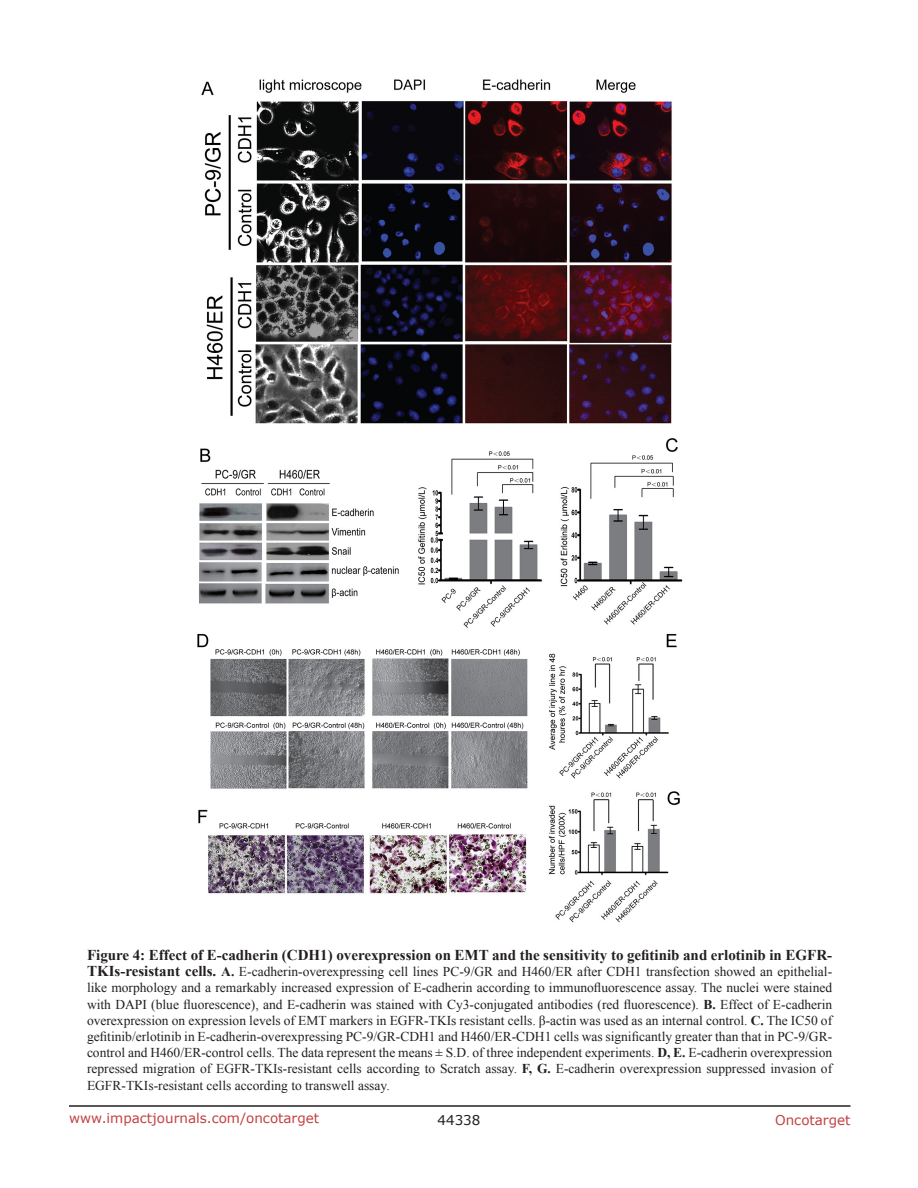
<style>
.page{position:relative;width:918px;height:1188px;background:#fff}
.page>*{position:absolute;margin:0;border:0;box-sizing:border-box;transform-origin:0 0}
.FigureText{font:700 15px "Times New Roman";color:#231f20}
.FigureText-2{font:13.5px/16.2px "Times New Roman";color:#231f20;text-align:justify}
.t1{font:13.5px "Verdana";color:#c24141}
.t2{font:13.5px "Verdana";color:#231f20}
.s1{font-weight:700;font-size:15px}
.s2{font-weight:700}
</style>
<div class="page">
<hr style="left:69px;top:1105px;width:781px;height:2px;background:#231f20">
<img style="left:197px;top:79px;width:486px;height:844px">
<p class="FigureText" style="left:87px;top:945px;width:747px">Figure 4: Effect of E-cadherin (CDH1) overexpression on EMT and the sensitivity to gefitinib and erlotinib in EGFR-</p>
<p class="FigureText-2" style="left:87px;top:963px;width:747px"><span class="s1">TKIs-resistant cells.</span> <span class="s2">A.</span> E-cadherin-overexpressing cell lines PC-9/GR and H460/ER after CDH1 transfection showed an epithelial&shy;like morphology and a remarkably increased expression of E-cadherin according to immunofluorescence assay. The nuclei were stained with DAPI (blue fluorescence), and E-cadherin was stained with Cy3-conjugated antibodies (red fluorescence). <span class="s2">B.</span> Effect of E-cadherin overexpression on expression levels of EMT markers in EGFR-TKIs resistant cells. β-actin was used as an internal control. <span class="s2">C.</span> The IC50 of gefitinib/erlotinib in E-cadherin-overexpressing PC-9/GR-CDH1 and H460/ER-CDH1 cells was significantly greater than that in PC-9/GR&shy;control and H460/ER-control cells. The data represent the means ± S.D. of three independent experiments. <span class="s2">D, E.</span> E-cadherin overexpression repressed migration of EGFR-TKIs-resistant cells according to Scratch assay. <span class="s2">F, G.</span> E-cadherin overexpression suppressed invasion of EGFR-TKIs-resistant cells according to transwell assay.</p>
<p class="t1" style="left:69px;top:1109px;width:252px">www.impactjournals.com/oncotarget</p>
<p class="t2" style="left:438px;top:1111px;width:44px">44338</p>
<p class="t1" style="left:775px;top:1111px;width:77px">Oncotarget</p>
</div>
